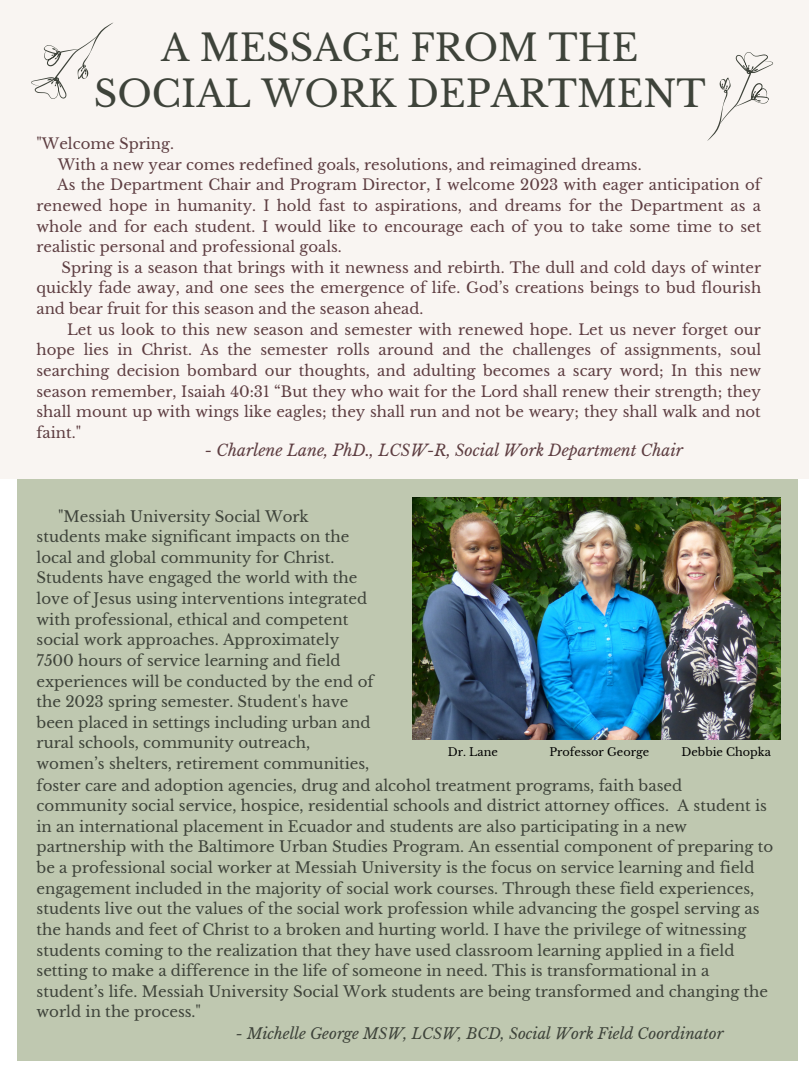
<style>
.page{position:relative;width:810px;height:1080px;background:#fff}
.page>*{position:absolute;margin:0;border:0;box-sizing:border-box;transform-origin:0 0}
.t1{font:36.56px/45.9px "Libre Baskerville";color:#3e433a;text-align:center}
.t2{font:italic 15.81px "Libre Baskerville";color:#5d3d41}
.t3{font:italic 15.06px "Libre Baskerville";color:#3e433a}
.t4{font:15px/20.6px "Libre Baskerville";color:#3e433a}
.t5{font:14.88px "Libre Baskerville";color:#5d3d41}
.t6{font:11.25px "Libre Baskerville";color:#000}
</style>
<div class="page">
<div style="left:17px;top:479px;width:780px;height:581px;background:#bfc8b0"></div>
<img style="left:412px;top:498px;width:369px;height:242px">
<div style="left:0;top:0;width:809px;height:479px;background:#f9f5f2"></div>
<svg style="left:31px;top:22px;width:83px;height:77px"></svg>
<svg style="left:707px;top:52px;width:67px;height:89px"></svg>
<h1 class="t1" style="left:94px;top:25px;width:613px">A MESSAGE FROM THE<br>SOCIAL WORK DEPARTMENT</h1>
<p class="t5" style="left:37px;top:135px;width:139px">"Welcome Spring.</p>
<p class="t5" style="left:58px;top:155px;width:585px">With a new year comes redefined goals, resolutions, and reimagined dreams.</p>
<p class="t5" style="left:57px;top:176px;width:705px">As the Department Chair and Program Director, I welcome 2023 with eager anticipation of</p>
<p class="t5" style="left:37px;top:197px;width:726px">renewed hope in humanity. I hold fast to aspirations, and dreams for the Department as a</p>
<p class="t5" style="left:37px;top:217px;width:726px">whole and for each student. I would like to encourage each of you to take some time to set</p>
<p class="t5" style="left:37px;top:238px;width:307px">realistic personal and professional goals.</p>
<p class="t5" style="left:62px;top:258px;width:701px">Spring is a season that brings with it newness and rebirth. The dull and cold days of winter</p>
<p class="t5" style="left:37px;top:279px;width:726px">quickly fade away, and one sees the emergence of life. God’s creations beings to bud flourish</p>
<p class="t5" style="left:37px;top:300px;width:388px">and bear fruit for this season and the season ahead.</p>
<p class="t5" style="left:67px;top:320px;width:695px">Let us look to this new season and semester with renewed hope. Let us never forget our</p>
<p class="t5" style="left:37px;top:341px;width:726px">hope lies in Christ. As the semester rolls around and the challenges of assignments, soul</p>
<p class="t5" style="left:37px;top:362px;width:726px">searching decision bombard our thoughts, and adulting becomes a scary word; In this new</p>
<p class="t5" style="left:37px;top:382px;width:726px">season remember, Isaiah 40:31 “But they who wait for the Lord shall renew their strength; they</p>
<p class="t5" style="left:37px;top:403px;width:726px">shall mount up with wings like eagles; they shall run and not be weary; they shall walk and not</p>
<p class="t5" style="left:37px;top:423px;width:46px">faint."</p>
<p class="t2" style="left:205px;top:441px;width:480px">- Charlene Lane, PhD., LCSW-R, Social Work Department Chair</p>
<p class="t4" style="left:37px;top:506px;width:339px;text-indent:22px">"Messiah University Social Work students make significant impacts on the local and global community for Christ.<br>Students have engaged the world with the love of Jesus using interventions integrated with professional, ethical and competent social work approaches. Approximately 7500 hours of service learning and field experiences will be conducted by the end of the 2023 spring semester. Student's have been placed in settings including urban and rural schools, community outreach, women’s shelters, retirement communities,</p>
<p class="t6" style="left:448px;top:745px;width:52px">Dr. Lane</p>
<p class="t6" style="left:550px;top:745px;width:101px">Professor George</p>
<p class="t6" style="left:682px;top:745px;width:91px">Debbie Chopka</p>
<p class="t4" style="left:37px;top:775px;width:738px">foster care and adoption agencies, drug and alcohol treatment programs, faith based community social service, hospice, residential schools and district attorney offices. A student is in an international placement in Ecuador and students are also participating in a new partnership with the Baltimore Urban Studies Program. An essential component of preparing to be a professional social worker at Messiah University is the focus on service learning and field engagement included in the majority of social work courses. Through these field experiences, students live out the values of the social work profession while advancing the gospel serving as the hands and feet of Christ to a broken and hurting world. I have the privilege of witnessing students coming to the realization that they have used classroom learning applied in a field setting to make a difference in the life of someone in need. This is transformational in a student’s life. Messiah University Social Work students are being transformed and changing the world in the process."</p>
<p class="t3" style="left:236px;top:1024px;width:489px">- Michelle George MSW, LCSW, BCD, Social Work Field Coordinator</p>
</div>
